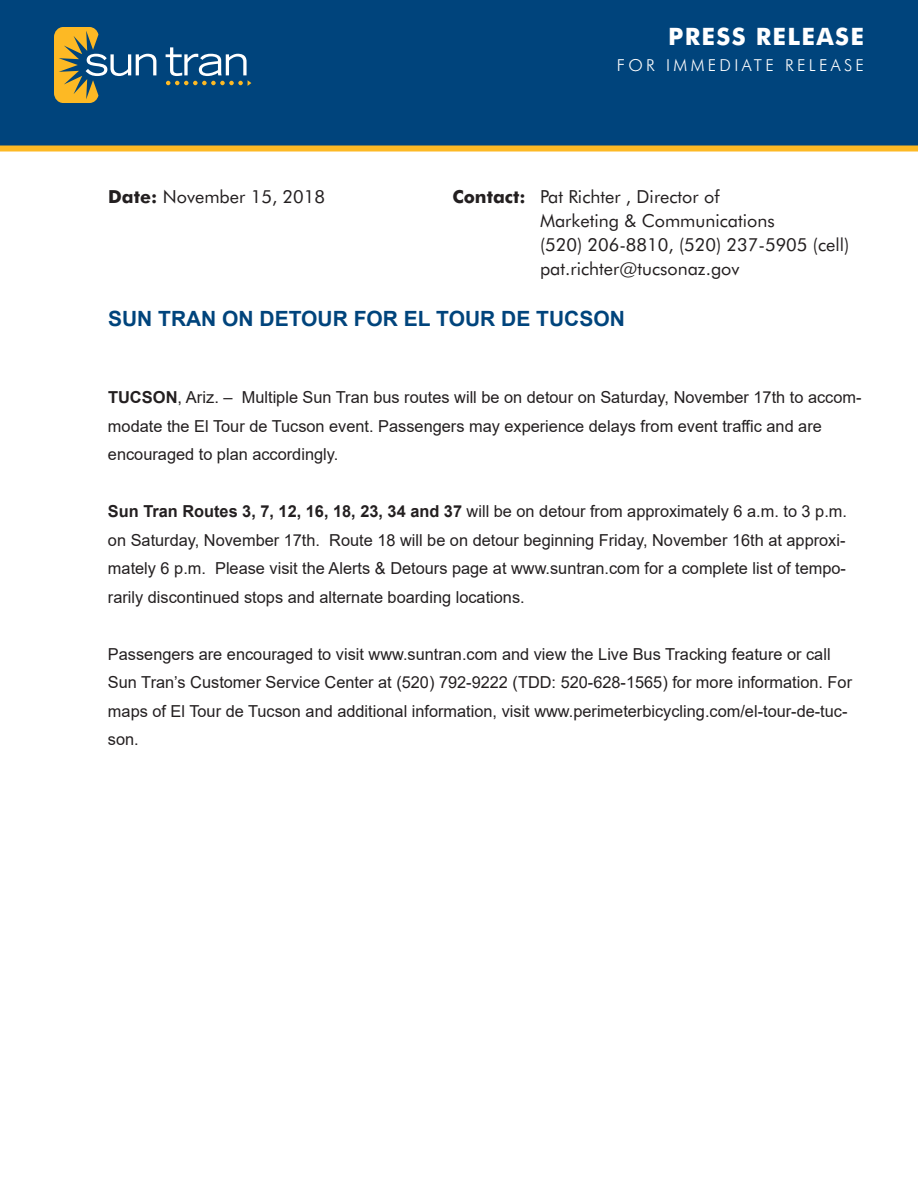
<style>
.page{position:relative;width:918px;height:1188px;background:#fff}
.page>*{position:absolute;margin:0;border:0;box-sizing:border-box;transform-origin:0 0}
.t1{font:700 24px "Futura BT";letter-spacing:.055em;color:#fff}
.t2{font:700 21px "Arial";color:#00447c}
.t3{font:18px/24px "Futura BT";color:#231f20}
.t4{font:16.5px/28.5px "Arial";color:#231f20}
.t5{font:300 16.5px "Futura BT";letter-spacing:.2em;color:#fff}
.s1{font-weight:700}
</style>
<div class="page">
<div style="left:0;top:0;width:918px;height:149px;background:#00447c"></div>
<div style="left:0;top:146px;width:918px;height:6px;background:#fdb924"></div>
<svg style="left:166px;top:47px;width:85px;height:39px"></svg>
<svg style="left:54px;top:27px;width:102px;height:76px"></svg>
<h1 class="t1" style="left:668px;top:22px;width:197px">PRESS RELEASE</h1>
<p class="t5" style="left:617px;top:55px;width:249px">FOR IMMEDIATE RELEASE</p>
<p class="t3" style="left:108px;top:184px;width:219px"><span class="s1">Date:</span> November 15, 2018</p>
<p class="t3" style="left:540px;top:184px;width:311px;text-indent:-88px"><span class="s1">Contact:</span> Pat Richter , Director of<br>Marketing &amp; Communications<br>(520) 206-8810, (520) 237-5905 (cell) pat.richter@tucsonaz.gov</p>
<p class="t2" style="left:108px;top:303px;width:518px">SUN TRAN ON DETOUR FOR EL TOUR DE TUCSON</p>
<p class="t4" style="left:108px;top:383px;width:755px"><span class="s1">TUCSON</span>, Ariz. – Multiple Sun Tran bus routes will be on detour on Saturday, November 17th to accom&shy;modate the El Tour de Tucson event. Passengers may experience delays from event traffic and are encouraged to plan accordingly.</p>
<p class="t4" style="left:108px;top:497px;width:741px;text-align:justify"><span class="s1">Sun Tran Routes 3, 7, 12, 16, 18, 23, 34 and 37</span> will be on detour from approximately 6 a.m. to 3 p.m. on Saturday, November 17th. Route 18 will be on detour beginning Friday, November 16th at approxi&shy;mately 6 p.m. Please visit the Alerts &amp; Detours page at www.suntran.com for a complete list of tempo&shy;rarily discontinued stops and alternate boarding locations.</p>
<p class="t4" style="left:108px;top:640px;width:746px">Passengers are encouraged to visit www.suntran.com and view the Live Bus Tracking feature or call Sun Tran’s Customer Service Center at (520) 792-9222 (TDD: 520-628-1565) for more information. For maps of El Tour de Tucson and additional information, visit www.perimeterbicycling.com/el-tour-de-tuc&shy;son.</p>
</div>
